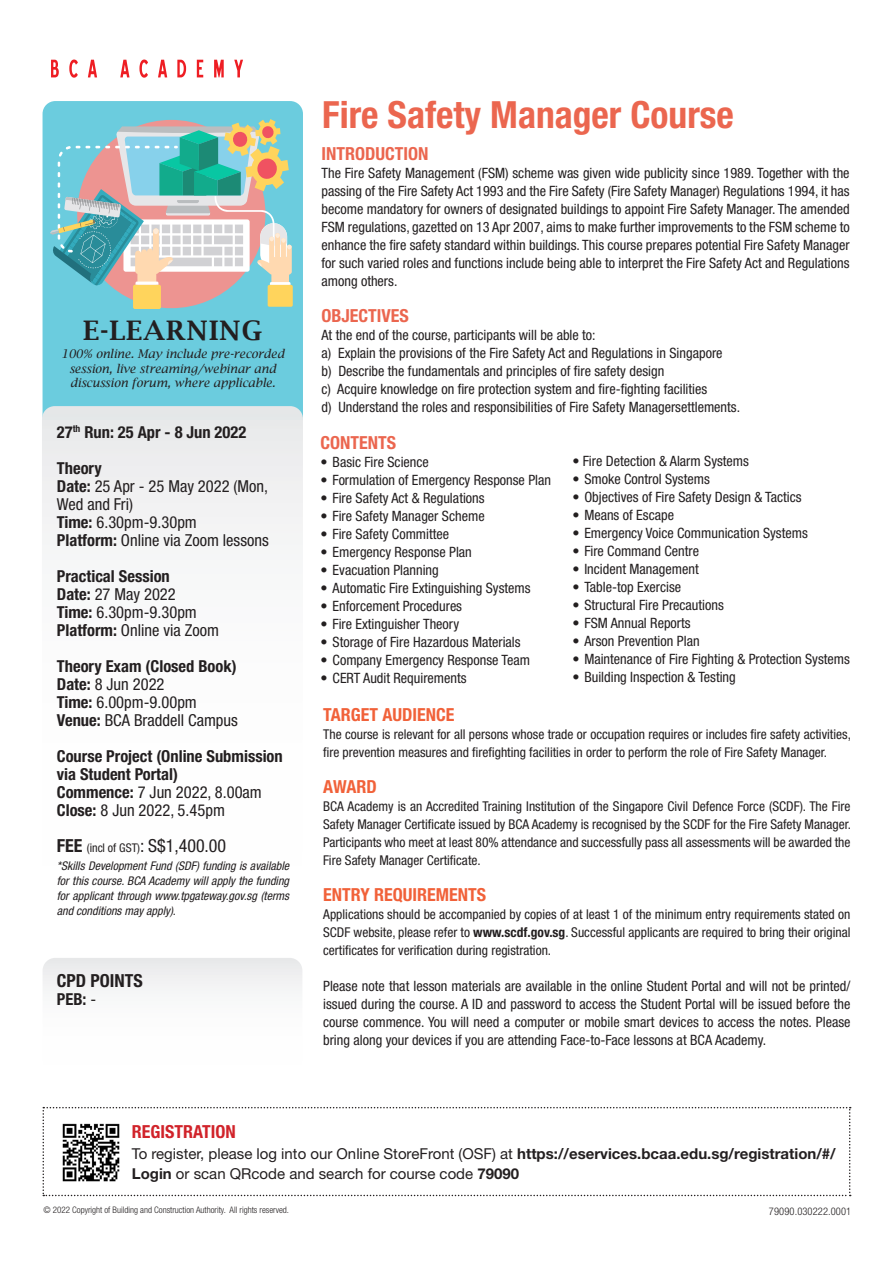
<style>
.page{position:relative;width:893px;height:1263px;background:#fff}
.page>*{position:absolute;margin:0;border:0;box-sizing:border-box;transform-origin:0 0}
.t1{font:700 condensed 37.5px "Helvetica Neue LT Std";color:#eb664f}
.t2{font:600 27px "Lucida Bright";letter-spacing:.04em;color:#231f20}
.t3{font:700 condensed 18px "Helvetica Neue LT Std";color:#f16139}
.t4{font:700 condensed 18px "Helvetica Neue LT Std";color:#eb664f}
.t5{font:700 condensed 18px "Helvetica Neue LT Std";color:#d1232a}
.t6{font:700 condensed 18px "Helvetica Neue LT Std";color:#231f20}
.t7{font:condensed 16.5px/18px "Helvetica Neue LT Std";color:#231f20}
.t8{font:700 condensed 16.5px/18px "Helvetica Neue LT Std";color:#231f20}
.t9{font:15px/19.5px "Helvetica Neue LT Std";color:#231f20}
.t10{font:condensed 14.25px/18px "Helvetica Neue LT Std";color:#231f20;text-align:justify}
.t11{font:condensed 13.5px/18px "Helvetica Neue LT Std";color:#231f20;text-align:justify}
.t12{font:italic condensed 12px/15px "Helvetica Neue LT Std";color:#231f20;text-align:justify}
.t13{font:italic 12px "Lucida Bright";color:#231f20}
.t14{font:condensed 12px "Helvetica Neue LT Std";color:#231f20}
.t15{font:300 condensed 10.5px "Helvetica Neue LT Std";letter-spacing:.01em;color:#231f20}
.t16{font:300 condensed 9px "Helvetica Neue LT Std";color:#231f20}
.s1{font-weight:700}
.s2{font-weight:700;font-size:18px}
.s3{font-size:18px}
.s4{font-weight:400}
</style>
<div class="page">
<div style="left:43px;top:101px;width:260px;height:305px;background:#6bccde"></div>
<svg style="left:42px;top:406px;width:261px;height:139px"></svg>
<div style="left:133px;top:285px;width:28px;height:24px;background:#ffd45c;border-radius:2px"></div>
<div style="left:268px;top:285px;width:25px;height:22px;background:#ffd45c;border-radius:2px"></div>
<svg style="left:50px;top:119px;width:242px;height:175px;background:#a2c0bd"></svg>
<svg style="left:51px;top:60px;width:8px;height:17px"></svg>
<svg style="left:69px;top:60px;width:9px;height:18px"></svg>
<svg style="left:88px;top:60px;width:9px;height:17px"></svg>
<svg style="left:120px;top:60px;width:10px;height:17px"></svg>
<svg style="left:139px;top:60px;width:9px;height:18px"></svg>
<svg style="left:158px;top:60px;width:9px;height:17px"></svg>
<svg style="left:177px;top:60px;width:9px;height:17px"></svg>
<svg style="left:197px;top:60px;width:6px;height:17px"></svg>
<svg style="left:214px;top:60px;width:10px;height:17px"></svg>
<svg style="left:234px;top:60px;width:9px;height:17px"></svg>
<svg style="left:43px;top:1107px;width:808px;height:89px"></svg>
<div style="left:43px;top:958px;width:259px;height:33px;background:#eeeef0"></div>
<p class="t2" style="left:83px;top:315px;width:180px">E-LEARNING</p>
<p class="t13" style="left:61px;top:347px;width:225px">100% online. May include pre-recorded</p>
<p class="t13" style="left:69px;top:362px;width:208px">session, live streaming/webinar and</p>
<p class="t13" style="left:70px;top:376px;width:206px">discussion forum, where applicable.</p>
<p class="t8" style="left:57px;top:423px;width:191px">27<sup>th</sup> Run: 25 Apr - 8 Jun 2022</p>
<p class="t8" style="left:57px;top:459px;width:46px">Theory</p>
<p class="t7" style="left:57px;top:477px;width:213px"><span class="s1">Date:</span> 25 Apr - 25 May 2022 (Mon,<br>Wed and Fri)</p>
<p class="t7" style="left:57px;top:513px;width:142px"><span class="s1">Time:</span> 6.30pm-9.30pm</p>
<p class="t7" style="left:57px;top:531px;width:213px"><span class="s1">Platform:</span> Online via Zoom lessons</p>
<p class="t8" style="left:57px;top:567px;width:114px">Practical Session</p>
<p class="t7" style="left:57px;top:585px;width:120px"><span class="s1">Date:</span> 27 May 2022</p>
<p class="t7" style="left:57px;top:603px;width:142px"><span class="s1">Time:</span> 6.30pm-9.30pm</p>
<p class="t7" style="left:57px;top:621px;width:164px"><span class="s1">Platform:</span> Online via Zoom</p>
<p class="t8" style="left:57px;top:657px;width:181px">Theory Exam (Closed Book)</p>
<p class="t7" style="left:57px;top:675px;width:109px"><span class="s1">Date:</span> 8 Jun 2022</p>
<p class="t7" style="left:57px;top:693px;width:142px"><span class="s1">Time:</span> 6.00pm-9.00pm</p>
<p class="t7" style="left:57px;top:711px;width:183px"><span class="s1">Venue:</span> BCA Braddell Campus</p>
<p class="t8" style="left:57px;top:747px;width:227px">Course Project (Online Submission via Student Portal)</p>
<p class="t7" style="left:57px;top:783px;width:206px"><span class="s1">Commence:</span> 7 Jun 2022, 8.00am</p>
<p class="t7" style="left:57px;top:801px;width:170px"><span class="s1">Close:</span> 8 Jun 2022, 5.45pm</p>
<p class="t14" style="left:57px;top:841px;width:171px"><span class="s2">FEE</span> (incl of GST)<span class="s3">: S$1,400.00</span></p>
<p class="t12" style="left:57px;top:858px;width:234px">*Skills Development Fund (SDF) funding is available for this course. BCA Academy will apply the funding for applicant through www.tpgateway.gov.sg (terms and conditions may apply).</p>
<p class="t6" style="left:57px;top:969px;width:87px">CPD POINTS</p>
<p class="t8" style="left:57px;top:990px;width:41px">PEB: <span class="s4">-</span></p>
<p class="t1" style="left:322px;top:92px;width:413px">Fire Safety Manager Course</p>
<p class="t4" style="left:321px;top:143px;width:108px">INTRODUCTION</p>
<p class="t10" style="left:321px;top:164px;width:530px">The Fire Safety Management (FSM) scheme was given wide publicity since 1989. Together with the passing of the Fire Safety Act 1993 and the Fire Safety (Fire Safety Manager) Regulations 1994, it has become mandatory for owners of designated buildings to appoint Fire Safety Manager. The amended FSM regulations, gazetted on 13 Apr 2007, aims to make further improvements to the FSM scheme to enhance the fire safety standard within buildings. This course prepares potential Fire Safety Manager for such varied roles and functions include being able to interpret the Fire Safety Act and Regulations among others.</p>
<p class="t4" style="left:321px;top:305px;width:89px">OBJECTIVES</p>
<p class="t10" style="left:321px;top:326px;width:276px">At the end of the course, participants will be able to:</p>
<p class="t10" style="left:321px;top:344px;width:403px">a) Explain the provisions of the Fire Safety Act and Regulations in Singapore</p>
<p class="t10" style="left:321px;top:362px;width:344px">b) Describe the fundamentals and principles of fire safety design</p>
<p class="t10" style="left:321px;top:380px;width:387px">c) Acquire knowledge on fire protection system and fire-fighting facilities</p>
<p class="t10" style="left:321px;top:398px;width:420px">d) Understand the roles and responsibilities of Fire Safety Managersettlements.</p>
<p class="t4" style="left:321px;top:431px;width:77px">CONTENTS</p>
<p class="t10" style="left:321px;top:453px;width:110px">• Basic Fire Science</p>
<p class="t10" style="left:321px;top:471px;width:232px">• Formulation of Emergency Response Plan</p>
<p class="t10" style="left:321px;top:489px;width:166px">• Fire Safety Act &amp; Regulations</p>
<p class="t10" style="left:321px;top:507px;width:166px">• Fire Safety Manager Scheme</p>
<p class="t10" style="left:321px;top:525px;width:130px">• Fire Safety Committee</p>
<p class="t10" style="left:321px;top:543px;width:153px">• Emergency Response Plan</p>
<p class="t10" style="left:321px;top:561px;width:120px">• Evacuation Planning</p>
<p class="t10" style="left:321px;top:579px;width:211px">• Automatic Fire Extinguishing Systems</p>
<p class="t10" style="left:321px;top:597px;width:143px">• Enforcement Procedures</p>
<p class="t10" style="left:321px;top:615px;width:140px">• Fire Extinguisher Theory</p>
<p class="t10" style="left:321px;top:633px;width:202px">• Storage of Fire Hazardous Materials</p>
<p class="t10" style="left:321px;top:651px;width:211px">• Company Emergency Response Team</p>
<p class="t10" style="left:321px;top:669px;width:148px">• CERT Audit Requirements</p>
<p class="t10" style="left:572px;top:452px;width:178px">• Fire Detection &amp; Alarm Systems</p>
<p class="t10" style="left:572px;top:470px;width:139px">• Smoke Control Systems</p>
<p class="t10" style="left:572px;top:488px;width:231px">• Objectives of Fire Safety Design &amp; Tactics</p>
<p class="t10" style="left:572px;top:506px;width:103px">• Means of Escape</p>
<p class="t10" style="left:572px;top:524px;width:237px">• Emergency Voice Communication Systems</p>
<p class="t10" style="left:572px;top:542px;width:128px">• Fire Command Centre</p>
<p class="t10" style="left:572px;top:560px;width:128px">• Incident Management</p>
<p class="t10" style="left:572px;top:578px;width:110px">• Table-top Exercise</p>
<p class="t10" style="left:572px;top:596px;width:153px">• Structural Fire Precautions</p>
<p class="t10" style="left:572px;top:614px;width:120px">• FSM Annual Reports</p>
<p class="t10" style="left:572px;top:632px;width:129px">• Arson Prevention Plan</p>
<p class="t10" style="left:572px;top:650px;width:279px">• Maintenance of Fire Fighting &amp; Protection Systems</p>
<p class="t10" style="left:572px;top:668px;width:165px">• Building Inspection &amp; Testing</p>
<p class="t3" style="left:323px;top:704px;width:133px">TARGET AUDIENCE</p>
<p class="t11" style="left:323px;top:725px;width:529px">The course is relevant for all persons whose trade or occupation requires or includes fire safety activities, fire prevention measures and firefighting facilities in order to perform the role of Fire Safety Manager.</p>
<p class="t3" style="left:323px;top:776px;width:55px">AWARD</p>
<p class="t11" style="left:323px;top:797px;width:529px">BCA Academy is an Accredited Training Institution of the Singapore Civil Defence Force (SCDF). The Fire Safety Manager Certificate issued by BCA Academy is recognised by the SCDF for the Fire Safety Manager.<br>Participants who meet at least 80% attendance and successfully pass all assessments will be awarded the Fire Safety Manager Certificate.</p>
<p class="t3" style="left:323px;top:884px;width:164px">ENTRY REQUIREMENTS</p>
<p class="t11" style="left:323px;top:905px;width:529px">Applications should be accompanied by copies of at least 1 of the minimum entry requirements stated on SCDF website, please refer to <span class="s1">www.scdf.gov.sg</span>. Successful applicants are required to bring their original certificates for verification during registration.</p>
<p class="t10" style="left:323px;top:977px;width:529px">Please note that lesson materials are available in the online Student Portal and will not be printed/ issued during the course. A ID and password to access the Student Portal will be issued before the course commence. You will need a computer or mobile smart devices to access the notes. Please bring along your devices if you are attending Face-to-Face lessons at BCA Academy.</p>
<p class="t5" style="left:132px;top:1121px;width:105px">REGISTRATION</p>
<p class="t9" style="left:132px;top:1144px;width:705px">To register, please log into our Online StoreFront (OSF) at <span class="s1">https://eservices.bcaa.edu.sg/registration/#/<br>Login</span> or scan QRcode and search for course code <span class="s1">79090</span></p>
<p class="t16" style="left:43px;top:1204px;width:247px">© 2022 Copyright of Building and Construction Authority. All rights reserved.</p>
<p class="t15" style="left:769px;top:1206px;width:84px">79090.030222.0001</p>
</div>
